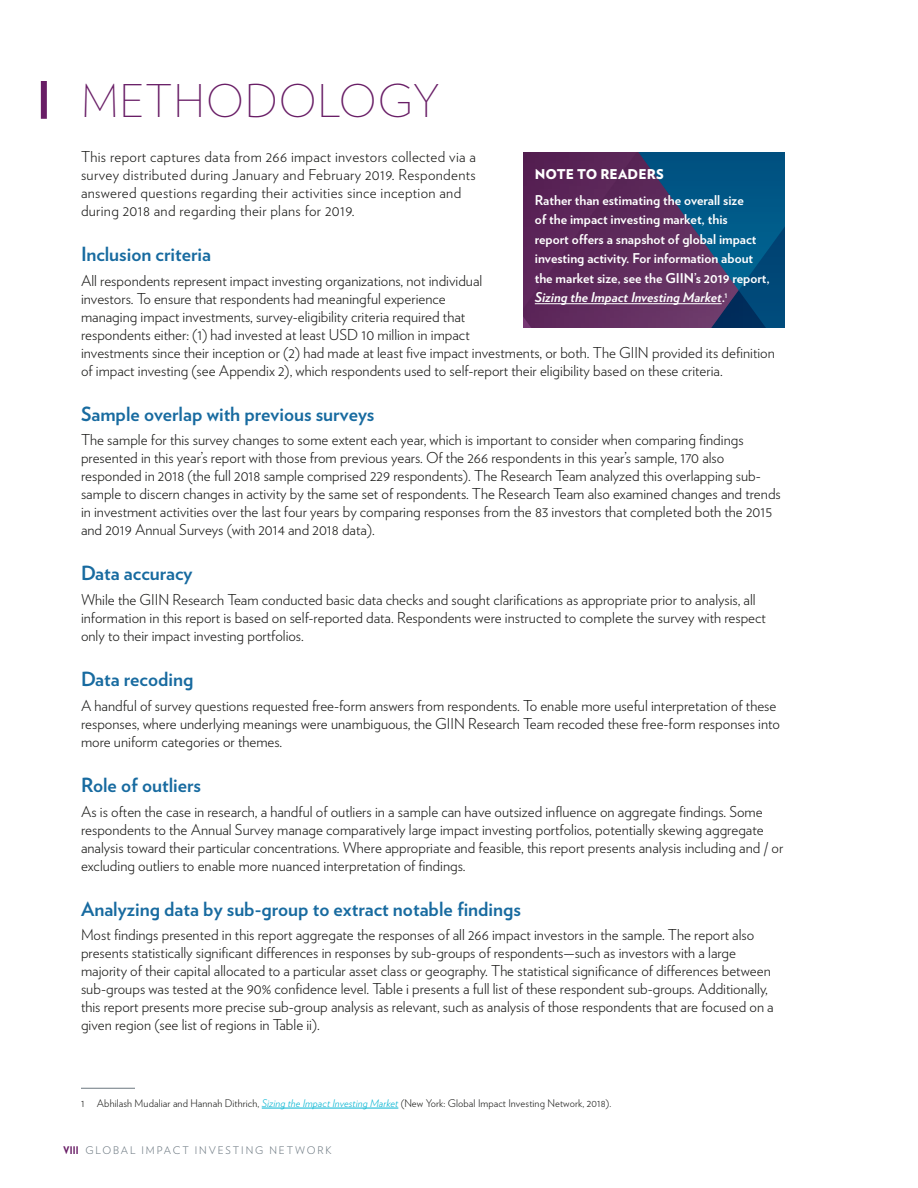
<style>
.page{position:relative;width:918px;height:1188px;background:#fff}
.page>*{position:absolute;margin:0;border:0;box-sizing:border-box;transform-origin:0 0}
._00_Chapter_Head{font:200 45px "Verlag";letter-spacing:.02em;color:#691e66}
._00_Section_Sub_Head{font:700 19.5px "Verlag";color:#186ba0}
._00_Body_Left{font:300 15px/18px "Verlag";color:#1c1c1a}
._00_Body_Left-2{font:300 15px/18px "Verlag";letter-spacing:.02em;color:#1c1c1a}
.Purple_Box_text{font:700 13.5px/19.5px "Verlag";color:#fff}
.Purple_Box_text-2{font:900 13.5px "Verlag";letter-spacing:.01em;color:#fff}
._00_Footnote{font:300 10.5px "Verlag";letter-spacing:.01em;color:#1c1c1a}
.t1{font:300 10.5px "Verlag";letter-spacing:.18em;color:#6b7780}
.s1{font-style:italic}
.s2{font-style:italic;color:#00b4d2}
.s3{font-weight:900;color:#691e66}
</style>
<div class="page">
<hr style="left:81px;top:1088px;width:54px;height:1px;background:#6b7780">
<hr style="left:262px;top:1108px;width:136px;height:1px;background:#00b4d2">
<div style="left:41px;top:81px;width:6px;height:38px;background:#691e66"></div>
<svg style="left:523px;top:152px;width:262px;height:175px;background:#3e3869"></svg>
<hr style="left:535px;top:303px;width:187px;height:1px;background:#fff">
<p class="_00_Chapter_Head" style="left:81px;top:68px;width:361px">METHODOLOGY</p>
<p class="_00_Body_Left-2" style="left:81px;top:147px;width:396px">This report captures data from 266 impact investors collected via a survey distributed during January and February 2019. Respondents answered questions regarding their activities since inception and during 2018 and regarding their plans for 2019.</p>
<p class="_00_Section_Sub_Head" style="left:81px;top:239px;width:132px">Inclusion criteria</p>
<p class="_00_Body_Left" style="left:81px;top:271px;width:695px">All respondents represent impact investing organizations, not individual<br>investors. To ensure that respondents had meaningful experience<br>managing impact investments, survey-eligibility criteria required that<br>respondents either: (1) had invested at least USD 10 million in impact<br>investments since their inception or (2) had made at least five impact investments, or both. The GIIN provided its definition of impact investing (see Appendix 2), which respondents used to self-report their eligibility based on these criteria.</p>
<p class="_00_Section_Sub_Head" style="left:81px;top:398px;width:295px">Sample overlap with previous surveys</p>
<p class="_00_Body_Left" style="left:81px;top:430px;width:701px">The sample for this survey changes to some extent each year, which is important to consider when comparing findings presented in this year’s report with those from previous years. Of the 266 respondents in this year’s sample, 170 also responded in 2018 (the full 2018 sample comprised 229 respondents). The Research Team analyzed this overlapping sub&shy;sample to discern changes in activity by the same set of respondents. The Research Team also examined changes and trends in investment activities over the last four years by comparing responses from the 83 investors that completed both the 2015 and 2019 Annual Surveys (with 2014 and 2018 data).</p>
<p class="_00_Section_Sub_Head" style="left:81px;top:558px;width:113px">Data accuracy</p>
<p class="_00_Body_Left" style="left:81px;top:590px;width:686px">While the GIIN Research Team conducted basic data checks and sought clarifications as appropriate prior to analysis, all information in this report is based on self-reported data. Respondents were instructed to complete the survey with respect only to their impact investing portfolios.</p>
<p class="_00_Section_Sub_Head" style="left:81px;top:664px;width:114px">Data recoding</p>
<p class="_00_Body_Left" style="left:81px;top:696px;width:701px">A handful of survey questions requested free-form answers from respondents. To enable more useful interpretation of these responses, where underlying meanings were unambiguous, the GIIN Research Team recoded these free-form responses into more uniform categories or themes.</p>
<p class="_00_Section_Sub_Head" style="left:81px;top:770px;width:122px">Role of outliers</p>
<p class="_00_Body_Left" style="left:81px;top:802px;width:704px">As is often the case in research, a handful of outliers in a sample can have outsized influence on aggregate findings. Some respondents to the Annual Survey manage comparatively large impact investing portfolios, potentially skewing aggregate analysis toward their particular concentrations. Where appropriate and feasible, this report presents analysis including and / or excluding outliers to enable more nuanced interpretation of findings.</p>
<p class="_00_Section_Sub_Head" style="left:81px;top:893px;width:442px">Analyzing data by sub-group to extract notable findings</p>
<p class="_00_Body_Left" style="left:81px;top:925px;width:694px">Most findings presented in this report aggregate the responses of all 266 impact investors in the sample. The report also presents statistically significant differences in responses by sub-groups of respondents—such as investors with a large majority of their capital allocated to a particular asset class or geography. The statistical significance of differences between sub-groups was tested at the 90% confidence level. Table i presents a full list of these respondent sub-groups. Additionally, this report presents more precise sub-group analysis as relevant, such as analysis of those respondents that are focused on a given region (see list of regions in Table ii).</p>
<p class="Purple_Box_text-2" style="left:535px;top:163px;width:130px">NOTE TO READERS</p>
<p class="Purple_Box_text" style="left:535px;top:190px;width:237px">Rather than estimating the overall size<br>of the impact investing market, this<br>report offers a snapshot of global impact investing activity. For information about the market size, see the GIIN’s 2019 report, <span class="s1">Sizing the Impact Investing Market</span>.<sup>1</sup></p>
<p class="_00_Footnote" style="left:81px;top:1096px;width:532px">1 Abhilash Mudaliar and Hannah Dithrich, <span class="s2">Sizing the Impact Investing Market</span> (New York: Global Impact Investing Network, 2018).</p>
<p class="t1" style="left:64px;top:1143px;width:270px"><span class="s3">VIII</span> GLOBAL IMPACT INVESTING NETWORK</p>
</div>
